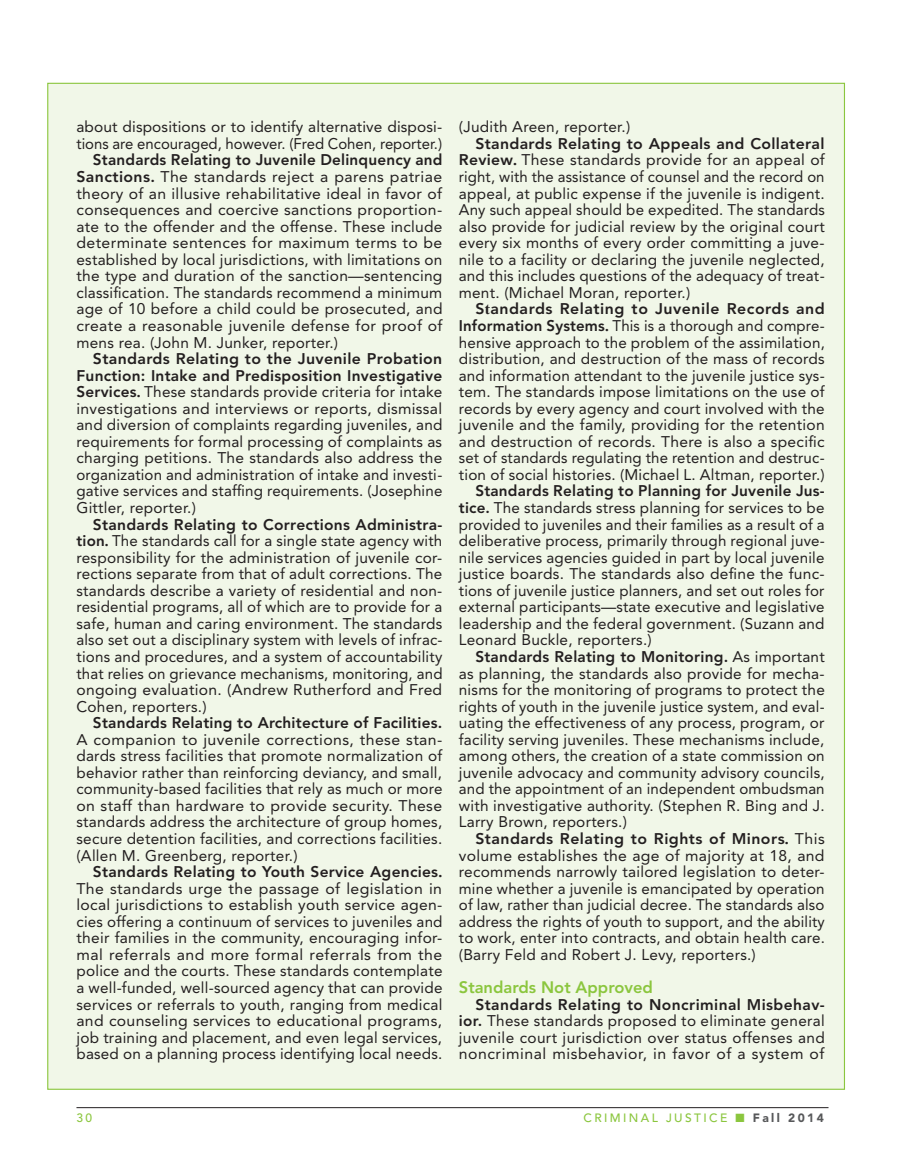
<style>
.page{position:relative;width:905px;height:1175px;background:#fff}
.page>*{position:absolute;margin:0;border:0;box-sizing:border-box;transform-origin:0 0}
.SH1_SubHead1{font:800 16.5px "Avenir LT Std";color:#8bc63e}
.BI_BodyIndent{font:15.3px/16.5px "Avenir LT Std";letter-spacing:.015em;color:#231f20;text-align:justify}
.t1{font:500 12px "Avenir LT Std";letter-spacing:.2em;color:#8bc63e}
.s1{font-weight:800}
.s2{font-family:"Times New Roman";font-weight:700}
.s3{font-weight:900;color:#57585a}
</style>
<div class="page">
<hr style="left:76px;top:1107px;width:752px;height:1px;background:#231f20">
<div style="left:47px;top:83px;width:798px;height:1006px;background:#f1f7e8;border:1px solid #8bc63e"></div>
<p class="BI_BodyIndent" style="left:76px;top:119px;width:367px">about dispositions or to identify alternative disposi&shy;tions are encouraged, however. (Fred Cohen, reporter.)</p>
<p class="BI_BodyIndent" style="left:76px;top:152px;width:367px;text-indent:16px"><span class="s1">Standards Relating to Juvenile Delinquency and Sanctions.</span> The standards reject a parens patriae theory of an illusive rehabilitative ideal in favor of consequences and coercive sanctions proportion&shy;ate to the offender and the offense. These include determinate sentences for maximum terms to be established by local jurisdictions, with limitations on the type and duration of the sanction—sentencing classification. The standards recommend a minimum age of 10 before a child could be prosecuted, and create a reasonable juvenile defense for proof of mens rea. (John M. Junker, reporter.)</p>
<p class="BI_BodyIndent" style="left:76px;top:350px;width:367px;text-indent:16px"><span class="s1">Standards Relating to the Juvenile Probation Function: Intake and Predisposition Investigative Services</span><span class="s2">.</span> These standards provide criteria for intake investigations and interviews or reports, dismissal and diversion of complaints regarding juveniles, and requirements for formal processing of complaints as charging petitions. The standards also address the organization and administration of intake and investi&shy;gative services and staffing requirements. (Josephine Gittler, reporter.)</p>
<p class="BI_BodyIndent" style="left:76px;top:516px;width:367px;text-indent:16px"><span class="s1">Standards Relating to Corrections Administra&shy;tion</span><span class="s2">.</span> The standards call for a single state agency with responsibility for the administration of juvenile cor&shy;rections separate from that of adult corrections. The standards describe a variety of residential and non&shy;residential programs, all of which are to provide for a safe, human and caring environment. The standards also set out a disciplinary system with levels of infrac&shy;tions and procedures, and a system of accountability that relies on grievance mechanisms, monitoring, and ongoing evaluation. (Andrew Rutherford and Fred Cohen, reporters.)</p>
<p class="BI_BodyIndent" style="left:76px;top:714px;width:367px;text-indent:16px"><span class="s1">Standards Relating to Architecture of Facilities.<br></span>A companion to juvenile corrections, these stan&shy;dards stress facilities that promote normalization of behavior rather than reinforcing deviancy, and small, community-based facilities that rely as much or more on staff than hardware to provide security. These standards address the architecture of group homes, secure detention facilities, and corrections facilities. (Allen M. Greenberg, reporter.)</p>
<p class="BI_BodyIndent" style="left:76px;top:863px;width:367px;text-indent:16px"><span class="s1">Standards Relating to Youth Service Agencies</span><span class="s2">.<br></span>The standards urge the passage of legislation in local jurisdictions to establish youth service agen&shy;cies offering a continuum of services to juveniles and their families in the community, encouraging infor&shy;mal referrals and more formal referrals from the police and the courts. These standards contemplate a well-funded, well-sourced agency that can provide services or referrals to youth, ranging from medical and counseling services to educational programs, job training and placement, and even legal services, based on a planning process identifying local needs.</p>
<p class="BI_BodyIndent" style="left:459px;top:119px;width:173px">(Judith Areen, reporter.)</p>
<p class="BI_BodyIndent" style="left:459px;top:135px;width:367px;text-indent:16px"><span class="s1">Standards Relating to Appeals and Collateral Review</span><span class="s2">.</span> These standards provide for an appeal of right, with the assistance of counsel and the record on appeal, at public expense if the juvenile is indigent.<br>Any such appeal should be expedited. The standards also provide for judicial review by the original court every six months of every order committing a juve&shy;nile to a facility or declaring the juvenile neglected, and this includes questions of the adequacy of treat&shy;ment. (Michael Moran, reporter.)</p>
<p class="BI_BodyIndent" style="left:459px;top:301px;width:367px;text-indent:16px"><span class="s1">S</span><span class="s2">t</span><span class="s1">andards Relating to Juvenile Records and Information Systems</span><span class="s2">.</span> This is a thorough and compre&shy;hensive approach to the problem of the assimilation, distribution, and destruction of the mass of records and information attendant to the juvenile justice sys&shy;tem. The standards impose limitations on the use of records by every agency and court involved with the juvenile and the family, providing for the retention and destruction of records. There is also a specific set of standards regulating the retention and destruc&shy;tion of social histories. (Michael L. Altman, reporter.)</p>
<p class="BI_BodyIndent" style="left:459px;top:483px;width:367px;text-indent:16px"><span class="s1">Standards Relating to Planning for Juvenile Jus&shy;tice.</span> The standards stress planning for services to be provided to juveniles and their families as a result of a deliberative process, primarily through regional juve&shy;nile services agencies guided in part by local juvenile justice boards. The standards also define the func&shy;tions of juvenile justice planners, and set out roles for external participants—state executive and legislative leadership and the federal government. (Suzann and Leonard Buckle, reporters.)</p>
<p class="BI_BodyIndent" style="left:459px;top:648px;width:367px;text-indent:16px"><span class="s1">Standards Relating to Monitoring.</span> As important as planning, the standards also provide for mecha&shy;nisms for the monitoring of programs to protect the rights of youth in the juvenile justice system, and eval&shy;uating the effectiveness of any process, program, or facility serving juveniles. These mechanisms include, among others, the creation of a state commission on juvenile advocacy and community advisory councils, and the appointment of an independent ombudsman with investigative authority. (Stephen R. Bing and J.<br>Larry Brown, reporters.)</p>
<p class="BI_BodyIndent" style="left:459px;top:830px;width:367px;text-indent:16px"><span class="s1">Standards Relating to Rights of Minors</span><span class="s2">.</span> This volume establishes the age of majority at 18, and recommends narrowly tailored legislation to deter&shy;mine whether a juvenile is emancipated by operation of law, rather than judicial decree. The standards also address the rights of youth to support, and the ability to work, enter into contracts, and obtain health care. (Barry Feld and Robert J. Levy, reporters.)</p>
<h3 class="SH1_SubHead1" style="left:459px;top:977px;width:196px">Standards Not Approved</h3>
<p class="BI_BodyIndent" style="left:459px;top:996px;width:367px;text-indent:16px"><span class="s1">Standards Relating to Noncriminal Misbehav&shy;ior.</span> These standards proposed to eliminate general juvenile court jurisdiction over status offenses and noncriminal misbehavior, in favor of a system of</p>
<p class="t1" style="left:76px;top:1110px;width:17px">30</p>
<p class="t1" style="left:583px;top:1110px;width:242px">CRIMINAL JUSTICE ■ <span class="s3">Fall 2014</span></p>
</div>
